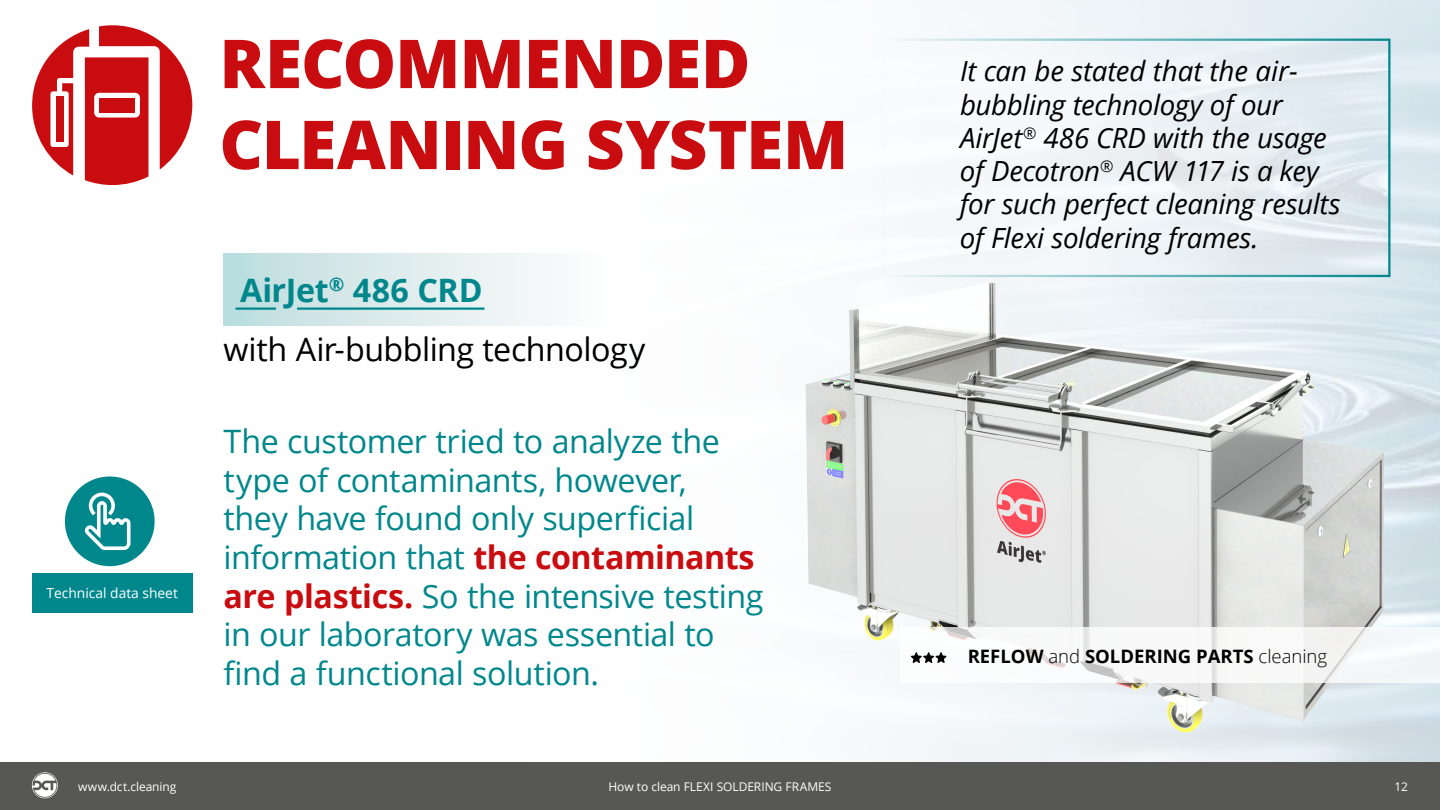
<style>
.page{position:relative;width:1440px;height:810px;background:#fff}
.page>*{position:absolute;margin:0;border:0;box-sizing:border-box;transform-origin:0 0}
.t1{font:800 67.5px/81px "Open Sans";letter-spacing:-.015em;color:#c90c0f}
.t2{font:32.25px/38.7px "Open Sans";letter-spacing:-.015em;color:#00878c}
.t3{font:32.25px/59.7px "Open Sans";letter-spacing:-.015em;color:#000}
.t4{font:italic 27.75px/33.3px "Open Sans";letter-spacing:-.015em;color:#000}
.t5{font:700 18.52px "Open Sans";color:#000}
.t6{font:13.8px "Open Sans";color:#fff}
.t7{font:12px "Open Sans";letter-spacing:-.005em;color:#fff}
.s1{font-weight:700;color:#00878c}
.s2{font-weight:700;color:#c90c0f}
.s3{font-weight:300}
</style>
<div class="page">
<div style="left:0;top:762px;width:1440px;height:48px;background:#575756"></div>
<svg style="left:32px;top:772px;width:26px;height:26px"></svg>
<img style="left:528px;top:0;width:912px;height:326px">
<svg style="left:32px;top:25px;width:160px;height:160px"></svg>
<div style="left:56px;top:97px;width:7px;height:45px;background:#c90c0f"></div>
<div style="left:224px;top:254px;width:380px;height:71px;background:linear-gradient(to right,#beddde,#fffdfd)"></div>
<img style="left:731px;top:214px;width:709px;height:548px">
<div style="left:32px;top:573px;width:160px;height:40px;background:#00878c"></div>
<div style="left:65px;top:476px;width:90px;height:90px;background:#00878c;border-radius:50%"></div>
<svg style="left:84px;top:476px;width:48px;height:75px"></svg>
<div style="left:901px;top:627px;width:539px;height:55px;background:#fff"></div>
<svg style="left:911px;top:652px;width:35px;height:11px"></svg>
<hr style="left:236px;top:308px;width:40px;height:2px;background:#00878c">
<hr style="left:297px;top:308px;width:187px;height:2px;background:#00878c">
<div style="left:883px;top:40px;width:506px;height:236px;background:linear-gradient(to right,#fcfdfe,#dfe9ef)"></div>
<div style="left:882px;top:39px;width:508px;height:238px;border:2px solid #00878c"></div>
<p class="t6" style="left:47px;top:584px;width:133px">Technical data sheet</p>
<h1 class="t1" style="left:219px;top:20px;width:630px">RECOMMENDED<br>CLEANING SYSTEM</h1>
<p class="t3" style="left:224px;top:259px;width:423px;text-indent:17px"><span class="s1">AirJet</span><sup>®</sup> <span class="s1">486 CRD<br></span>with Air-bubbling technology</p>
<p class="t2" style="left:224px;top:421px;width:541px">The customer tried to analyze the type of contaminants, however,<br>they have found only superficial information that <span class="s2">the contaminants are plastics.</span> So the intensive testing in our laboratory was essential to find a functional solution.</p>
<p class="t4" style="left:960px;top:54px;width:382px">It can be stated that the air&shy;bubbling technology of our<br>AirJet<sup>®</sup> 486 CRD with the usage of Decotron<sup>®</sup> ACW 117 is a key for such perfect cleaning results of Flexi soldering frames.</p>
<p class="t5" style="left:968px;top:644px;width:361px">REFLOW <span class="s3">and</span> SOLDERING PARTS <span class="s3">cleaning</span></p>
<p class="t7" style="left:78px;top:778px;width:100px">www.dct.cleaning</p>
<p class="t7" style="left:608px;top:778px;width:225px">How to clean FLEXI SOLDERING FRAMES</p>
<p class="t7" style="left:1394px;top:778px;width:15px">12</p>
</div>
